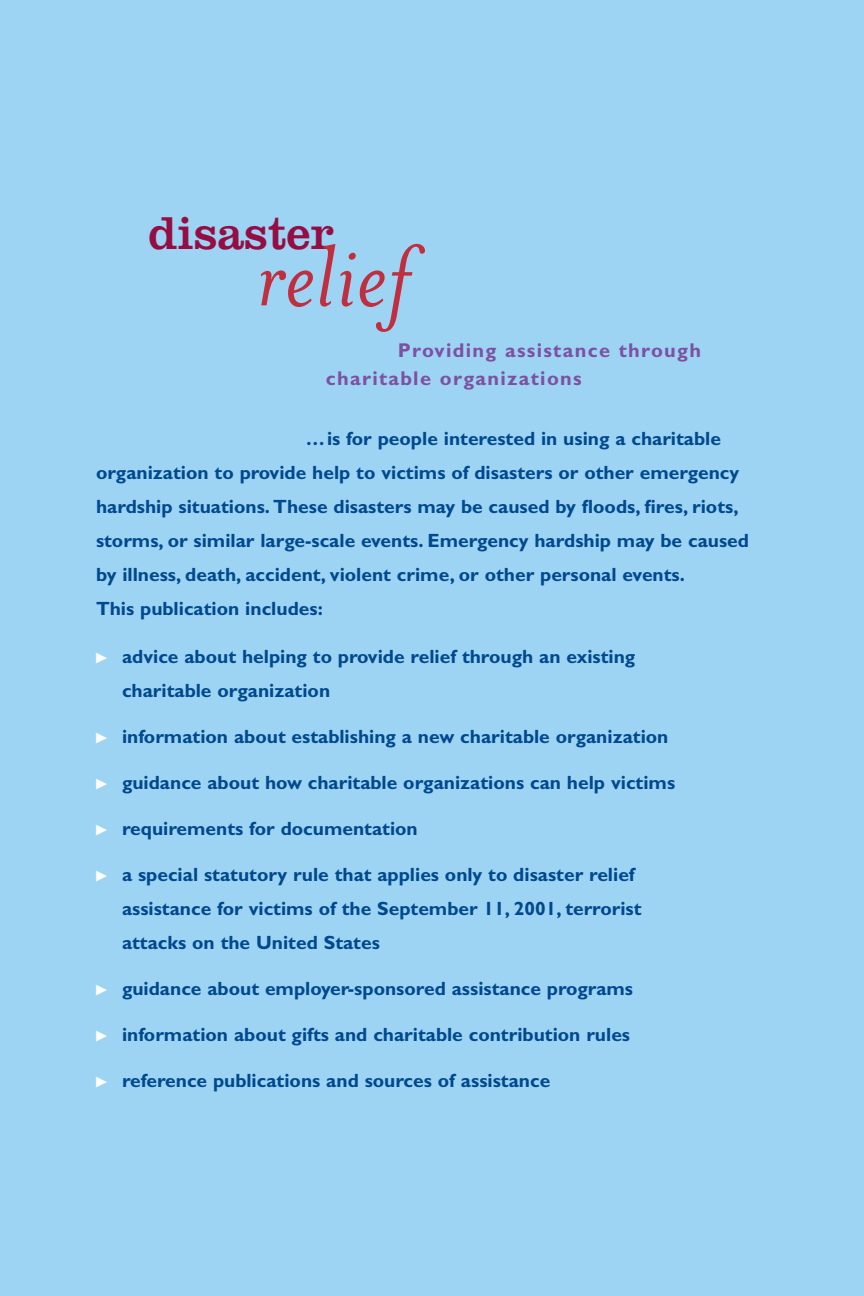
<style>
.page{position:relative;width:864px;height:1296px;background:#9ed4f3}
.page>*{position:absolute;margin:0;border:0;box-sizing:border-box;transform-origin:0 0}
.t1{font:italic 99.6px "Mrs Eaves";color:#c02f40}
.t2{font:47.8px "Clarendon";color:#950e43}
.t3{font:700 20px/28px "Gill Sans";letter-spacing:.065em;color:#7c51a1}
.t4{font:700 19.2px/34px "Gill Sans";color:#00498f}
.s1{font-family:"Mrs Eaves Just Lig"}
.s2{font-family:"Universal Newswith Comm Pi";font-weight:400;font-size:11px;color:#fff}
</style>
<div class="page">
<h2 class="t2" style="left:148px;top:216px;width:188px">disaster</h2>
<h1 class="t1" style="left:256px;top:213px;width:155px">relie<span class="s1">ƒ</span></h1>
<p class="t3" style="left:326px;top:338px;width:377px;text-indent:72px">Providing assistance through charitable organizations</p>
<p class="t4" style="left:96px;top:424px;width:655px;text-indent:210px">…is for people interested in using a charitable organization to provide help to victims of disasters or other emergency hardship situations. These disasters may be caused by floods, fires, riots, storms, or similar large-scale events. Emergency hardship may be caused by illness, death, accident, violent crime, or other personal events.<br>This publication includes:</p>
<p class="t4" style="left:122px;top:642px;width:515px;text-indent:-26px"><span class="s2">-</span> advice about helping to provide relief through an existing charitable organization</p>
<p class="t4" style="left:96px;top:722px;width:574px"><span class="s2">-</span> information about establishing a new charitable organization</p>
<p class="t4" style="left:96px;top:768px;width:581px"><span class="s2">-</span> guidance about how charitable organizations can help victims</p>
<p class="t4" style="left:96px;top:814px;width:323px"><span class="s2">-</span> requirements for documentation</p>
<p class="t4" style="left:122px;top:860px;width:521px;text-indent:-26px"><span class="s2">-</span> a special statutory rule that applies only to disaster relief assistance for victims of the September 11, 2001, terrorist attacks on the United States</p>
<p class="t4" style="left:96px;top:974px;width:539px"><span class="s2">-</span> guidance about employer-sponsored assistance programs</p>
<p class="t4" style="left:96px;top:1020px;width:536px"><span class="s2">-</span> information about gifts and charitable contribution rules</p>
<p class="t4" style="left:96px;top:1066px;width:456px"><span class="s2">-</span> reference publications and sources of assistance</p>
</div>
